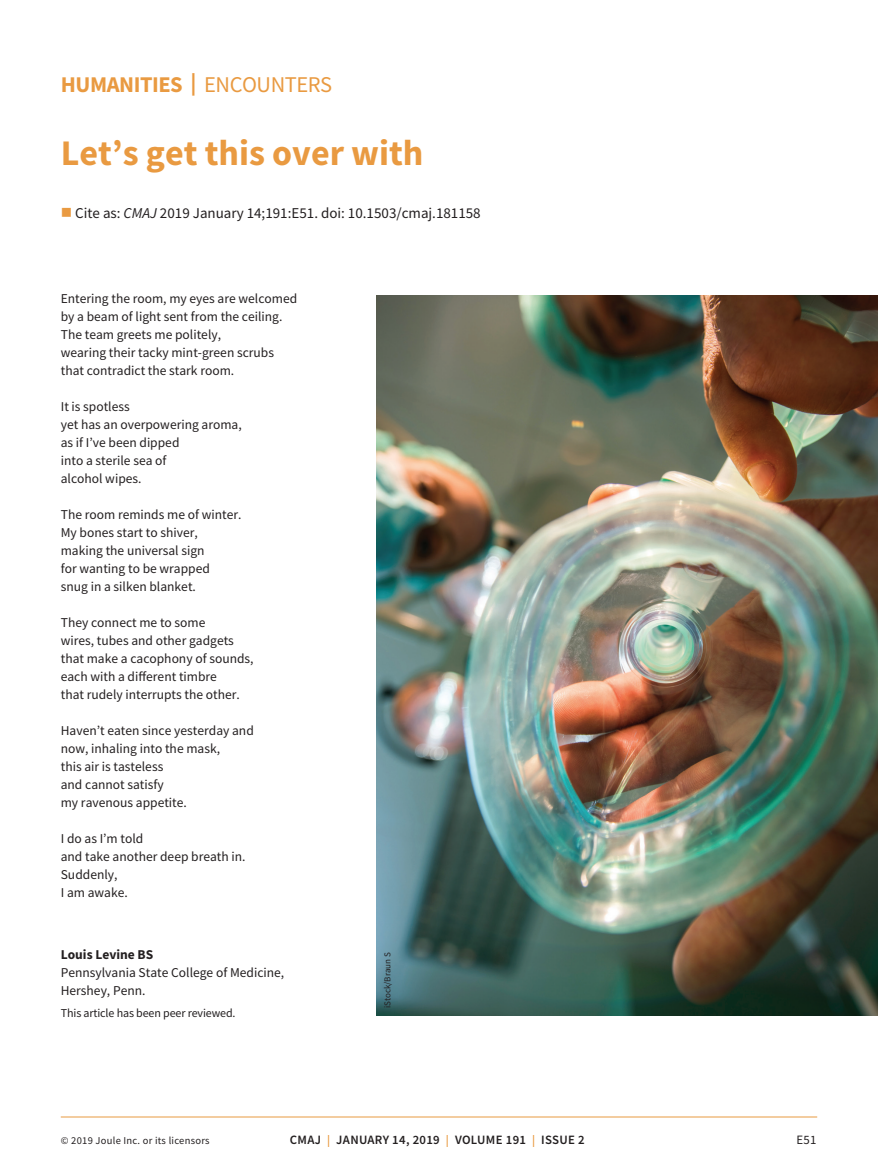
<style>
.page{position:relative;width:878px;height:1175px;background:#fff}
.page>*{position:absolute;margin:0;border:0;box-sizing:border-box;transform-origin:0 0}
.t1{font:700 36px "Source Sans Pro";color:#e99a41}
.t2{font:700 22.5px "Source Sans Pro";letter-spacing:-.02em;color:#e99a41}
.t3{font:15px "Source Sans Pro";color:#231f20}
.t4{font:13.5px/18px "Source Sans Pro";color:#231f20}
.t5{font:700 13.5px "Source Sans Pro";color:#231f20}
.t6{font:600 12.75px "Source Sans Pro";letter-spacing:.025em;color:#231f20}
.t7{font:12.75px "Source Sans Pro";color:#231f20}
.t8{font:12px "Source Sans Pro";letter-spacing:-.01em;color:#231f20}
.t9{font:10.5px "Source Sans Pro";letter-spacing:.025em;color:#231f20}
.t10{font:9px "Source Sans Pro";color:#231f20}
.s1{font-weight:400}
.s2{color:#e99a41}
.s3{font-style:italic}
.s4{font-size:12px;color:#e99a41}
</style>
<div class="page">
<hr style="left:61px;top:1116px;width:756px;height:1px;background:#e99a41">
<img style="left:376px;top:296px;width:502px;height:719px">
<h2 class="t2" style="left:61px;top:69px;width:273px">HUMANITIES | <span class="s1">ENCOUNTERS</span></h2>
<h1 class="t1" style="left:61px;top:129px;width:364px">Let’s get this over with</h1>
<p class="t3" style="left:61px;top:203px;width:421px"><span class="s2">■</span> Cite as: <span class="s3">CMAJ</span> 2019 January 14;191:E51. doi: 10.1503/cmaj.181158</p>
<p class="t4" style="left:61px;top:289px;width:238px">Entering the room, my eyes are welcomed by a beam of light sent from the ceiling.<br>The team greets me politely,<br>wearing their tacky mint-green scrubs that contradict the stark room.</p>
<p class="t4" style="left:61px;top:397px;width:182px">It is spotless<br>yet has an overpowering aroma, as if I’ve been dipped<br>into a sterile sea of<br>alcohol wipes.</p>
<p class="t4" style="left:61px;top:505px;width:182px">The room reminds me of winter.<br>My bones start to shiver, making the universal sign<br>for wanting to be wrapped<br>snug in a silken blanket.</p>
<p class="t4" style="left:61px;top:613px;width:194px">They connect me to some<br>wires, tubes and other gadgets that make a cacophony of sounds, each with a different timbre<br>that rudely interrupts the other.</p>
<p class="t4" style="left:61px;top:721px;width:194px">Haven’t eaten since yesterday and now, inhaling into the mask,<br>this air is tasteless<br>and cannot satisfy<br>my ravenous appetite.</p>
<p class="t4" style="left:61px;top:829px;width:186px">I do as I’m told<br>and take another deep breath in.<br>Suddenly,<br>I am awake.</p>
<p class="t5" style="left:61px;top:945px;width:94px">Louis Levine BS</p>
<p class="t4" style="left:61px;top:963px;width:225px">Pennsylvania State College of Medicine,<br>Hershey, Penn.</p>
<p class="t8" style="left:61px;top:1005px;width:176px">This article has been peer reviewed.</p>
<p class="t10" style="left:381px;top:1008px;width:58px;rotate:-90deg">iStock/Braun S</p>
<p class="t9" style="left:61px;top:1134px;width:150px">© 2019 Joule Inc. or its licensors</p>
<p class="t6" style="left:290px;top:1131px;width:296px">CMAJ <span class="s4">|</span> JANUARY 14, 2019 <span class="s4">|</span> VOLUME 191 <span class="s4">|</span> ISSUE 2</p>
<p class="t7" style="left:796px;top:1132px;width:22px">E51</p>
</div>
